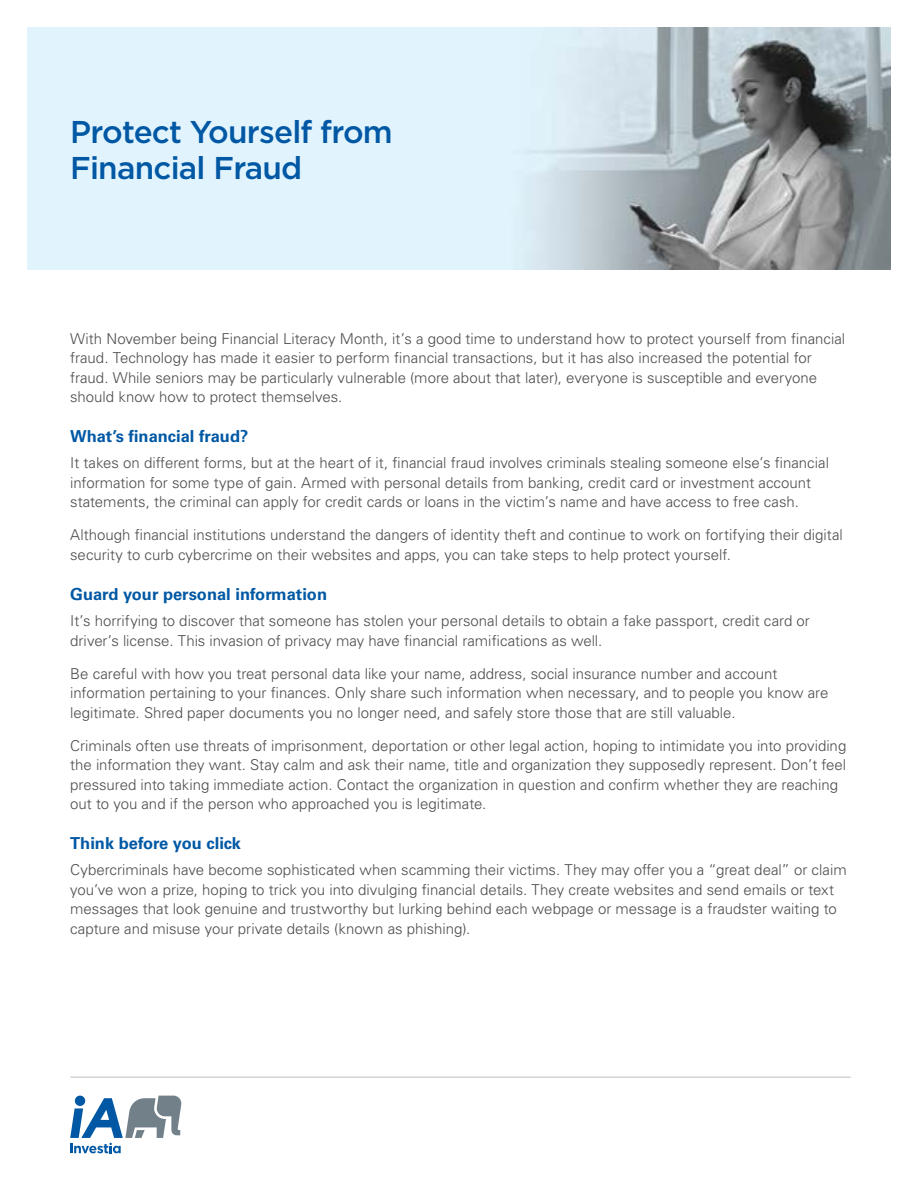
<style>
.page{position:relative;width:918px;height:1188px;background:#fff}
.page>*{position:absolute;margin:0;border:0;box-sizing:border-box;transform-origin:0 0}
.Heading{font:500 31.5px/36px "Gotham";letter-spacing:-.025em;color:#0058a4}
.Subhead{font:700 16.5px "Univers LT Pro 65";color:#0058a4}
.Body{font:300 15px/19.5px "Univers LT Pro 45";color:#4d4d4f}
</style>
<div class="page">
<img style="left:27px;top:27px;width:864px;height:243px">
<hr style="left:70px;top:1077px;width:781px;height:1px;background:#bcbec0">
<svg style="left:70px;top:1096px;width:111px;height:57px"></svg>
<h1 class="Heading" style="left:70px;top:114px;width:324px">Protect Yourself from<br>Financial Fraud</h1>
<p class="Body" style="left:70px;top:328px;width:777px">With November being Financial Literacy Month, it’s a good time to understand how to protect yourself from financial fraud. Technology has made it easier to perform financial transactions, but it has also increased the potential for fraud. While seniors may be particularly vulnerable (more about that later), everyone is susceptible and everyone should know how to protect themselves.</p>
<h2 class="Subhead" style="left:70px;top:425px;width:180px">What’s financial fraud?</h2>
<p class="Body" style="left:70px;top:453px;width:760px">It takes on different forms, but at the heart of it, financial fraud involves criminals stealing someone else’s financial information for some type of gain. Armed with personal details from banking, credit card or investment account statements, the criminal can apply for credit cards or loans in the victim’s name and have access to free cash.</p>
<p class="Body" style="left:70px;top:525px;width:774px">Although financial institutions understand the dangers of identity theft and continue to work on fortifying their digital security to curb cybercrime on their websites and apps, you can take steps to help protect yourself.</p>
<h2 class="Subhead" style="left:70px;top:582px;width:258px">Guard your personal information</h2>
<p class="Body" style="left:70px;top:611px;width:741px">It’s horrifying to discover that someone has stolen your personal details to obtain a fake passport, credit card or driver’s license. This invasion of privacy may have financial ramifications as well.</p>
<p class="Body" style="left:70px;top:663px;width:760px">Be careful with how you treat personal data like your name, address, social insurance number and account information pertaining to your finances. Only share such information when necessary, and to people you know are legitimate. Shred paper documents you no longer need, and safely store those that are still valuable.</p>
<p class="Body" style="left:70px;top:735px;width:778px">Criminals often use threats of imprisonment, deportation or other legal action, hoping to intimidate you into providing the information they want. Stay calm and ask their name, title and organization they supposedly represent. Don’t feel pressured into taking immediate action. Contact the organization in question and confirm whether they are reaching out to you and if the person who approached you is legitimate.</p>
<h2 class="Subhead" style="left:70px;top:832px;width:172px">Think before you click</h2>
<p class="Body" style="left:70px;top:860px;width:778px">Cybercriminals have become sophisticated when scamming their victims. They may offer you a “great deal” or claim you’ve won a prize, hoping to trick you into divulging financial details. They create websites and send emails or text messages that look genuine and trustworthy but lurking behind each webpage or message is a fraudster waiting to capture and misuse your private details (known as phishing).</p>
</div>
